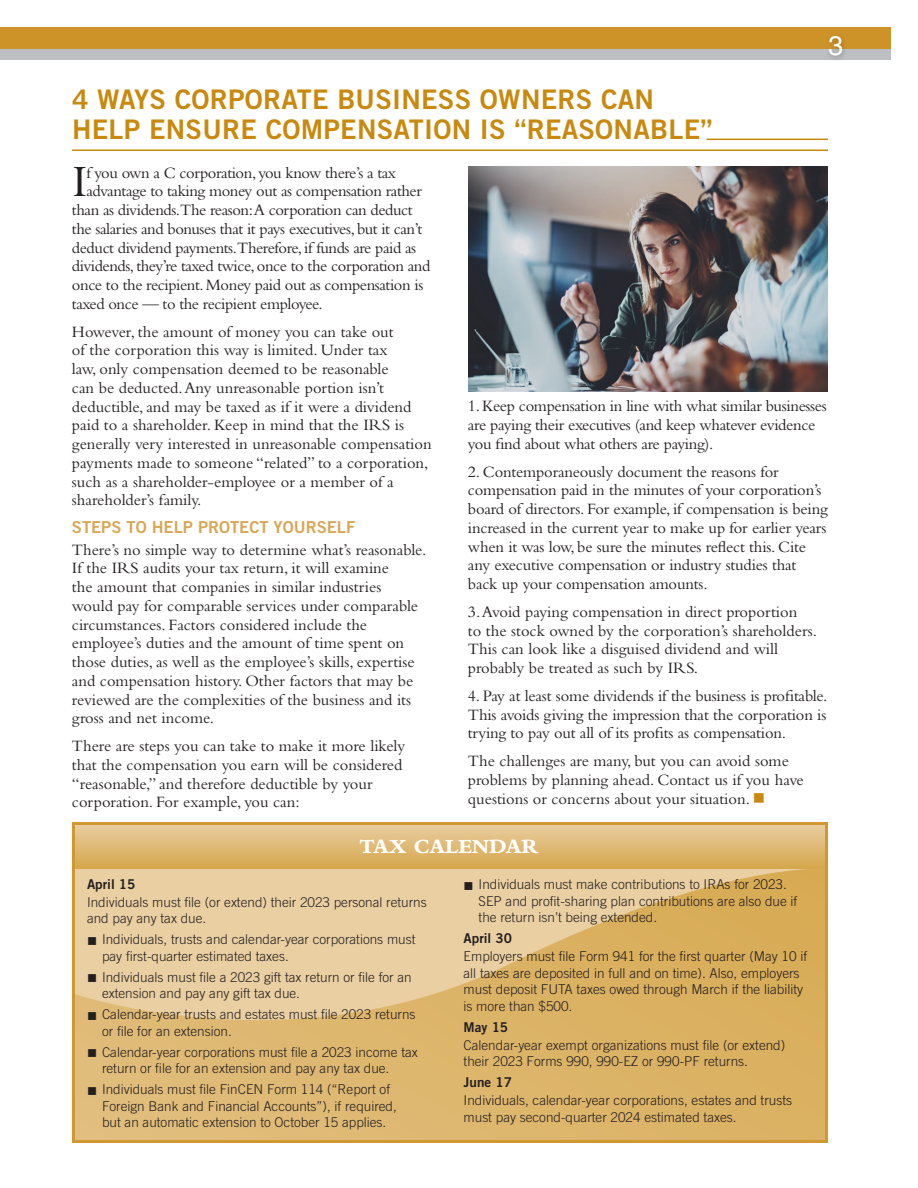
<style>
.page{position:relative;width:918px;height:1188px;background:#fff}
.page>*{position:absolute;margin:0;border:0;box-sizing:border-box;transform-origin:0 0}
.t1{font:46.65px "Bembo Std";color:#231f20}
.t2{font:27px/30px "Trade Gothic LT Std Bd 2";letter-spacing:.01em;color:#c8890e}
.t3{font:27px "Helvetica LT Std";color:#fff}
.t4{font:800 21px "Bembo Std";color:#fff}
.t5{font:16.5px/18.8px "Bembo Std";color:#231f20}
.t6{font:16.5px "Bembo Std";letter-spacing:-.025em;color:#231f20}
.t7{font:16.5px/18.8px "Bembo Std";letter-spacing:-.02em;color:#231f20}
.t8{font:16.5px "Trade Gothic LT Std Bd 2";color:#d9a756}
.t9{font:300 13.5px/16.5px "Trade Gothic LT Std";color:#231f20}
.t10{font:13.5px "Trade Gothic LT Std Bd 2";color:#231f20}
.s1{color:#c8890e}
</style>
<div class="page">
<div style="left:0;top:44px;width:890px;height:16px;background:#bebfc2"></div>
<div style="left:0;top:27px;width:890px;height:22px;background:#cd9328"></div>
<div style="left:826px;top:33px;width:22px;height:29px;background:#231f20;opacity:.3"></div>
<hr style="left:706px;top:139px;width:122px;height:1px;background:#c8890e">
<hr style="left:72px;top:149px;width:756px;height:2px;background:#c8890e">
<img style="left:468px;top:166px;width:360px;height:226px">
<svg style="left:76px;top:869px;width:748px;height:270px;background:#e1bd7c"></svg>
<div style="left:72px;top:824px;width:756px;height:45px;background:linear-gradient(to bottom,#eacea1,#d5a64b)"></div>
<div style="left:72px;top:822px;width:756px;height:321px;border:3px solid #d09833"></div>
<h2 class="t3" style="left:828px;top:30px;width:17px">3</h2>
<h2 class="t2" style="left:72px;top:84px;width:642px">4 WAYS CORPORATE BUSINESS OWNERS CAN<br>HELP ENSURE COMPENSATION IS “REASONABLE”</h2>
<h1 class="t1" style="left:72px;top:155px;width:17px">I</h1>
<p class="t6" style="left:86px;top:163px;width:311px">f you own a C corporation, you know there’s a tax</p>
<p class="t6" style="left:86px;top:182px;width:337px">advantage to taking money out as compensation rather</p>
<p class="t6" style="left:72px;top:200px;width:342px">than as dividends.The reason:A corporation can deduct</p>
<p class="t6" style="left:72px;top:219px;width:352px">the salaries and bonuses that it pays executives, but it can’t</p>
<p class="t6" style="left:72px;top:238px;width:346px">deduct dividend payments.Therefore, if funds are paid as</p>
<p class="t6" style="left:72px;top:257px;width:360px">dividends, they’re taxed twice, once to the corporation and</p>
<p class="t6" style="left:72px;top:275px;width:353px">once to the recipient. Money paid out as compensation is</p>
<p class="t6" style="left:72px;top:294px;width:252px">taxed once — to the recipient employee.</p>
<p class="t5" style="left:72px;top:322px;width:361px">However, the amount of money you can take out<br>of the corporation this way is limited. Under tax<br>law, only compensation deemed to be reasonable<br>can be deducted. Any unreasonable portion isn’t deductible, and may be taxed as if it were a dividend paid to a shareholder. Keep in mind that the IRS is generally very interested in unreasonable compensation payments made to someone “related” to a corporation, such as a shareholder-employee or a member of a shareholder’s family.</p>
<p class="t8" style="left:72px;top:517px;width:285px">STEPS TO HELP PROTECT YOURSELF</p>
<p class="t5" style="left:72px;top:540px;width:356px">There’s no simple way to determine what’s reasonable.<br>If the IRS audits your tax return, it will examine<br>the amount that companies in similar industries would pay for comparable services under comparable circumstances. Factors considered include the employee’s duties and the amount of time spent on those duties, as well as the employee’s skills, expertise and compensation history. Other factors that may be reviewed are the complexities of the business and its gross and net income.</p>
<p class="t5" style="left:72px;top:736px;width:335px">There are steps you can take to make it more likely that the compensation you earn will be considered “reasonable,” and therefore deductible by your corporation. For example, you can:</p>
<p class="t7" style="left:468px;top:397px;width:360px">1. Keep compensation in line with what similar businesses are paying their executives (and keep whatever evidence you find about what others are paying).</p>
<p class="t5" style="left:468px;top:462px;width:361px">2. Contemporaneously document the reasons for compensation paid in the minutes of your corporation’s board of directors. For example, if compensation is being increased in the current year to make up for earlier years when it was low, be sure the minutes reflect this. Cite any executive compensation or industry studies that back up your compensation amounts.</p>
<p class="t5" style="left:468px;top:602px;width:351px">3. Avoid paying compensation in direct proportion<br>to the stock owned by the corporation’s shareholders.<br>This can look like a disguised dividend and will probably be treated as such by IRS.</p>
<p class="t5" style="left:468px;top:686px;width:361px;text-align:justify">4. Pay at least some dividends if the business is profitable.<br>This avoids giving the impression that the corporation is trying to pay out all of its profits as compensation.</p>
<p class="t5" style="left:468px;top:751px;width:337px">The challenges are many, but you can avoid some problems by planning ahead. Contact us if you have questions or concerns about your situation. <span class="s1">■</span></p>
<p class="t4" style="left:359px;top:835px;width:180px">TAX CALENDAR</p>
<p class="t10" style="left:87px;top:876px;width:50px">April 15</p>
<p class="t9" style="left:87px;top:894px;width:341px">Individuals must file (or extend) their 2023 personal returns and pay any tax due.</p>
<p class="t9" style="left:102px;top:931px;width:315px;text-indent:-15px">■ Individuals, trusts and calendar-year corporations must pay first-quarter estimated taxes.</p>
<p class="t9" style="left:102px;top:969px;width:311px;text-indent:-15px">■ Individuals must file a 2023 gift tax return or file for an extension and pay any gift tax due.</p>
<p class="t9" style="left:102px;top:1006px;width:315px;text-indent:-15px">■ Calendar-year trusts and estates must file 2023 returns or file for an extension.</p>
<p class="t9" style="left:102px;top:1044px;width:317px;text-indent:-15px">■ Calendar-year corporations must file a 2023 income tax return or file for an extension and pay any tax due.</p>
<p class="t9" style="left:102px;top:1081px;width:296px;text-indent:-15px">■ Individuals must file FinCEN Form 114 (“Report of<br>Foreign Bank and Financial Accounts”), if required, but an automatic extension to October 15 applies.</p>
<p class="t9" style="left:479px;top:876px;width:320px;text-indent:-15px">■ Individuals must make contributions to IRAs for 2023.<br>SEP and profit-sharing plan contributions are also due if the return isn’t being extended.</p>
<p class="t10" style="left:464px;top:930px;width:50px">April 30</p>
<p class="t9" style="left:464px;top:948px;width:345px">Employers must file Form 941 for the first quarter (May 10 if all taxes are deposited in full and on time). Also, employers must deposit FUTA taxes owed through March if the liability is more than $500.</p>
<p class="t10" style="left:464px;top:1019px;width:46px">May 15</p>
<p class="t9" style="left:464px;top:1037px;width:323px">Calendar-year exempt organizations must file (or extend) their 2023 Forms 990, 990-EZ or 990-PF returns.</p>
<p class="t10" style="left:464px;top:1074px;width:50px">June 17</p>
<p class="t9" style="left:464px;top:1092px;width:330px">Individuals, calendar-year corporations, estates and trusts must pay second-quarter 2024 estimated taxes.</p>
</div>
